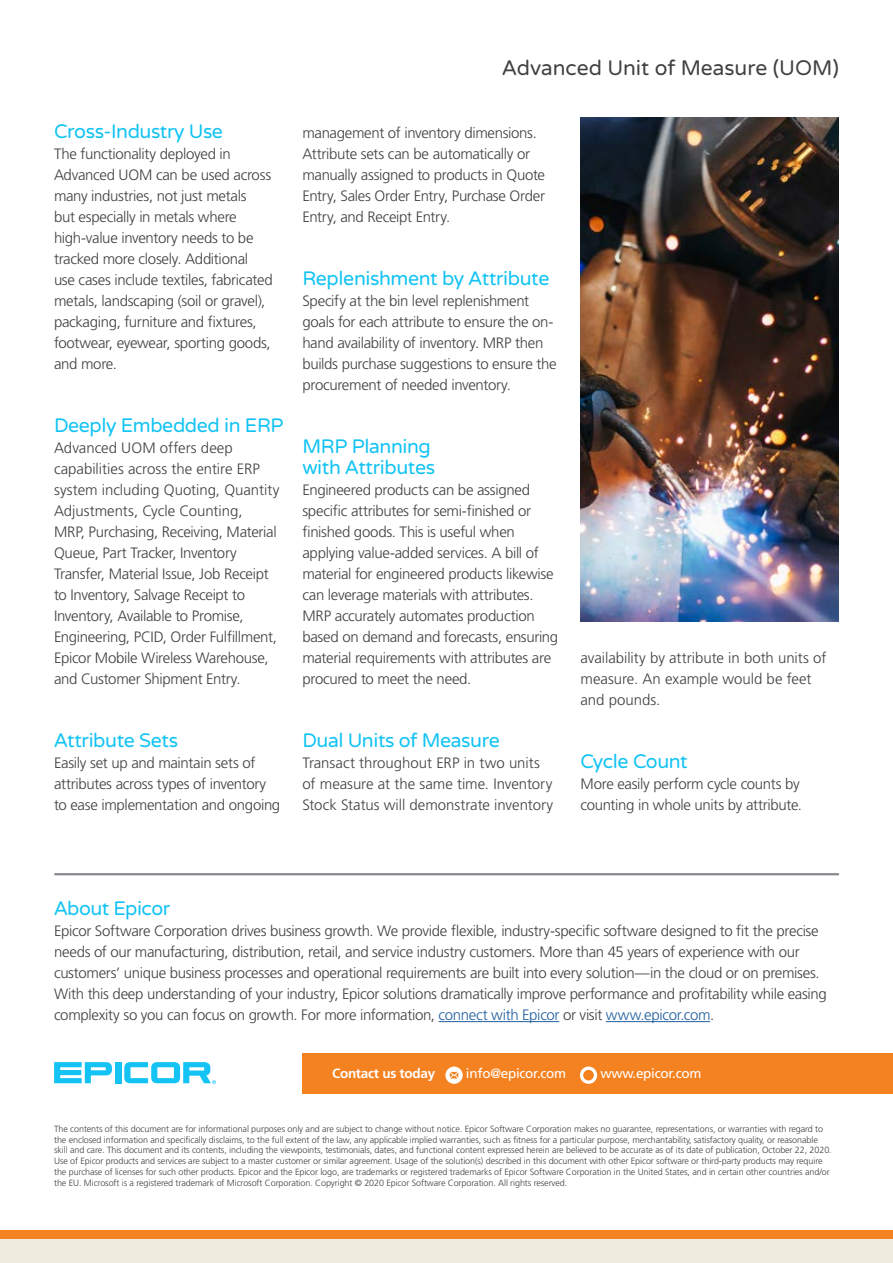
<style>
.page{position:relative;width:893px;height:1263px;background:#fff}
.page>*{position:absolute;margin:0;border:0;box-sizing:border-box;transform-origin:0 0}
.t1{font:21px "Varela Round";color:#414042}
.t2{font:19.5px/21px "Varela Round";letter-spacing:-.02em;color:#12c3f4}
.t3{font:300 15px/21px "Frutiger LT Std";letter-spacing:-.02em;color:#414042}
.t4{font:300 15px/21px "Frutiger LT Std";color:#414042}
.t5{font:13.5px "Frutiger LT Std";letter-spacing:-.02em;color:#fff}
.t6{font:700 13.5px "Frutiger LT Std";letter-spacing:-.02em;color:#fff}
.t7{font:300 9px/10.8px "Frutiger LT Std";letter-spacing:-.01em;color:#414042}
.s1{color:#215e9e}
</style>
<div class="page">
<div style="left:0;top:1230px;width:893px;height:10px;background:#f58220"></div>
<div style="left:0;top:1239px;width:893px;height:24px;background:#f0ede0"></div>
<hr style="left:439px;top:1021px;width:120px;height:1px;background:#215e9e">
<hr style="left:606px;top:1021px;width:104px;height:1px;background:#215e9e">
<div style="left:303px;top:1053px;width:590px;height:40px;background:#f58220"></div>
<svg style="left:445px;top:1066px;width:18px;height:18px"></svg>
<svg style="left:450px;top:1072px;width:8px;height:6px"></svg>
<svg style="left:580px;top:1066px;width:17px;height:18px"></svg>
<svg style="left:584px;top:1070px;width:9px;height:10px"></svg>
<hr style="left:55px;top:873px;width:783px;height:2px;background:#86898d">
<div style="left:115px;top:1062px;width:6px;height:21px;background:#12c3f4"></div>
<svg style="left:54px;top:1062px;width:58px;height:21px"></svg>
<svg style="left:124px;top:1062px;width:92px;height:22px"></svg>
<img style="left:580px;top:117px;width:259px;height:504px">
<h2 class="t2" style="left:54px;top:122px;width:171px">Cross-Industry Use</h2>
<p class="t3" style="left:54px;top:144px;width:220px">The functionality deployed in<br>Advanced UOM can be used across many industries, not just metals<br>but especially in metals where high-value inventory needs to be tracked more closely. Additional use cases include textiles, fabricated metals, landscaping (soil or gravel), packaging, furniture and fixtures, footwear, eyewear, sporting goods, and more.</p>
<h2 class="t2" style="left:54px;top:416px;width:231px">Deeply Embedded in ERP</h2>
<p class="t3" style="left:54px;top:438px;width:227px">Advanced UOM offers deep capabilities across the entire ERP system including Quoting, Quantity Adjustments, Cycle Counting,<br>MRP, Purchasing, Receiving, Material Queue, Part Tracker, Inventory Transfer, Material Issue, Job Receipt to Inventory, Salvage Receipt to Inventory, Available to Promise, Engineering, PCID, Order Fulfillment, Epicor Mobile Wireless Warehouse, and Customer Shipment Entry.</p>
<h2 class="t2" style="left:54px;top:731px;width:126px">Attribute Sets</h2>
<p class="t3" style="left:54px;top:753px;width:228px">Easily set up and maintain sets of attributes across types of inventory to ease implementation and ongoing</p>
<h1 class="t1" style="left:502px;top:59px;width:338px">Advanced Unit of Measure (UOM)</h1>
<p class="t3" style="left:302px;top:123px;width:244px">management of inventory dimensions.<br>Attribute sets can be automatically or manually assigned to products in Quote Entry, Sales Order Entry, Purchase Order Entry, and Receipt Entry.</p>
<h2 class="t2" style="left:302px;top:269px;width:249px">Replenishment by Attribute</h2>
<p class="t3" style="left:302px;top:291px;width:256px">Specify at the bin level replenishment goals for each attribute to ensure the on&shy;hand availability of inventory. MRP then builds purchase suggestions to ensure the procurement of needed inventory.</p>
<h2 class="t2" style="left:302px;top:437px;width:134px">MRP Planning with Attributes</h2>
<p class="t3" style="left:302px;top:480px;width:257px">Engineered products can be assigned specific attributes for semi-finished or finished goods. This is useful when applying value-added services. A bill of material for engineered products likewise can leverage materials with attributes.<br>MRP accurately automates production based on demand and forecasts, ensuring material requirements with attributes are procured to meet the need.</p>
<h2 class="t2" style="left:302px;top:731px;width:199px">Dual Units of Measure</h2>
<p class="t3" style="left:302px;top:753px;width:252px">Transact throughout ERP in two units of measure at the same time. Inventory<br>Stock Status will demonstrate inventory</p>
<p class="t4" style="left:580px;top:648px;width:247px">availability by attribute in both units of measure. An example would be feet and pounds.</p>
<h2 class="t2" style="left:580px;top:752px;width:109px">Cycle Count</h2>
<p class="t3" style="left:580px;top:774px;width:223px">More easily perform cycle counts by counting in whole units by attribute.</p>
<h2 class="t2" style="left:54px;top:899px;width:118px">About Epicor</h2>
<p class="t3" style="left:54px;top:921px;width:774px">Epicor Software Corporation drives business growth. We provide flexible, industry-specific software designed to fit the precise needs of our manufacturing, distribution, retail, and service industry customers. More than 45 years of experience with our customers’ unique business processes and operational requirements are built into every solution—in the cloud or on premises.<br>With this deep understanding of your industry, Epicor solutions dramatically improve performance and profitability while easing complexity so you can focus on growth. For more information, <span class="s1">connect with Epicor</span> or visit <span class="s1">www.epicor.com</span>.</p>
<p class="t6" style="left:332px;top:1068px;width:105px">Contact us today</p>
<p class="t5" style="left:466px;top:1067px;width:102px">info@epicor.com</p>
<p class="t5" style="left:600px;top:1067px;width:102px">www.epicor.com</p>
<p class="t7" style="left:54px;top:1124px;width:779px">The contents of this document are for informational purposes only and are subject to change without notice. Epicor Software Corporation makes no guarantee, representations, or warranties with regard to the enclosed information and specifically disclaims, to the full extent of the law, any applicable implied warranties, such as fitness for a particular purpose, merchantability, satisfactory quality, or reasonable skill and care. This document and its contents, including the viewpoints, testimonials, dates, and functional content expressed herein are believed to be accurate as of its date of publication, October 22, 2020.<br>Use of Epicor products and services are subject to a master customer or similar agreement. Usage of the solution(s) described in this document with other Epicor software or third-party products may require the purchase of licenses for such other products. Epicor and the Epicor logo, are trademarks or registered trademarks of Epicor Software Corporation in the United States, and in certain other countries and/or the EU. Microsoft is a registered trademark of Microsoft Corporation. Copyright © 2020 Epicor Software Corporation. All rights reserved.</p>
</div>
